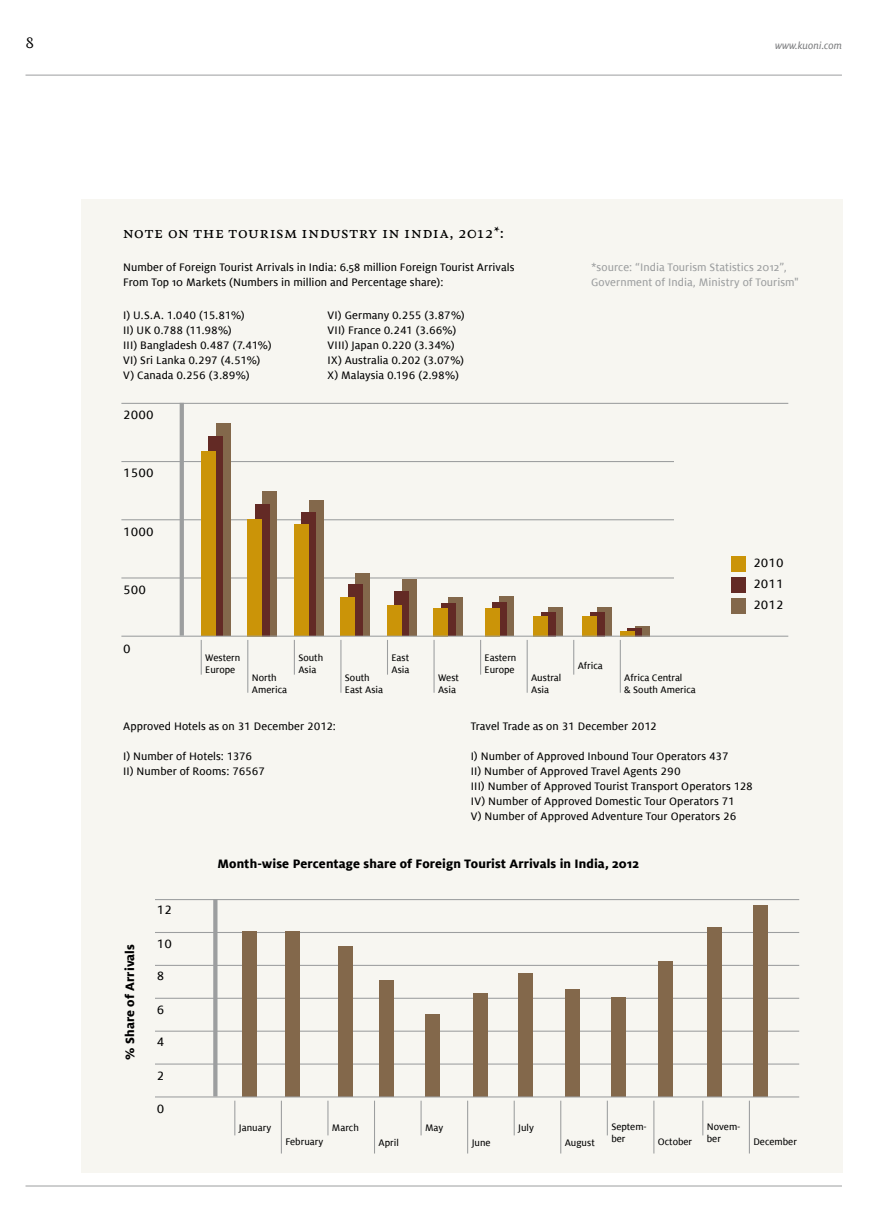
<style>
.page{position:relative;width:893px;height:1212px;background:#fff}
.page>*{position:absolute;margin:0;border:0;box-sizing:border-box;transform-origin:0 0}
.t1{font:14.25px "Kuoni Feijoa";letter-spacing:.14em;color:#000}
.t2{font:700 13.5px "KT Milo";letter-spacing:.005em;color:#000}
.t3{font:13.5px/21px "KT Milo";color:#000;text-align:justify}
.t4{font:12px/15px "KT Milo";letter-spacing:.005em;color:#000}
.t5{font:12px/15px "KT Milo";letter-spacing:.005em;color:#9c9e9f}
.t6{font:italic 10.95px "KT Milo";color:#7b7c7e}
.t7{font:10.5px/12px "KT Milo";color:#000}
.s1{font-style:inherit}
</style>
<div class="page">
<div style="left:81px;top:200px;width:761px;height:973px;background:#f7f6f1"></div>
<hr style="left:155px;top:1063px;width:644px;height:1px;background:#9c9e9f">
<hr style="left:155px;top:1030px;width:644px;height:2px;background:#9c9e9f">
<hr style="left:155px;top:998px;width:644px;height:1px;background:#9c9e9f">
<hr style="left:155px;top:965px;width:644px;height:1px;background:#9c9e9f">
<hr style="left:155px;top:932px;width:644px;height:1px;background:#9c9e9f">
<hr style="left:155px;top:899px;width:644px;height:1px;background:#9c9e9f">
<div style="left:242px;top:932px;width:15px;height:165px;background:#83684b"></div>
<div style="left:285px;top:932px;width:15px;height:165px;background:#83684b"></div>
<div style="left:338px;top:946px;width:15px;height:151px;background:#83684b"></div>
<div style="left:379px;top:980px;width:14px;height:117px;background:#83684b"></div>
<div style="left:565px;top:989px;width:15px;height:108px;background:#83684b"></div>
<div style="left:611px;top:998px;width:15px;height:99px;background:#83684b"></div>
<div style="left:658px;top:961px;width:15px;height:136px;background:#83684b"></div>
<div style="left:707px;top:927px;width:15px;height:170px;background:#83684b"></div>
<div style="left:753px;top:905px;width:15px;height:192px;background:#83684b"></div>
<div style="left:518px;top:973px;width:15px;height:124px;background:#83684b"></div>
<div style="left:473px;top:993px;width:15px;height:104px;background:#83684b"></div>
<div style="left:425px;top:1014px;width:15px;height:83px;background:#83684b"></div>
<hr style="left:155px;top:1096px;width:644px;height:1px;background:#9c9e9f">
<svg style="left:213px;top:900px;width:4px;height:196px"></svg>
<hr style="left:234px;top:1101px;width:1px;height:34px;background:#9c9e9f">
<hr style="left:327px;top:1101px;width:1px;height:34px;background:#9c9e9f">
<hr style="left:421px;top:1101px;width:1px;height:34px;background:#9c9e9f">
<hr style="left:514px;top:1101px;width:1px;height:34px;background:#9c9e9f">
<hr style="left:607px;top:1101px;width:1px;height:34px;background:#9c9e9f">
<hr style="left:702px;top:1101px;width:1px;height:34px;background:#9c9e9f">
<hr style="left:281px;top:1101px;width:1px;height:52px;background:#9c9e9f">
<hr style="left:374px;top:1101px;width:1px;height:52px;background:#9c9e9f">
<hr style="left:467px;top:1101px;width:1px;height:52px;background:#9c9e9f">
<hr style="left:560px;top:1101px;width:1px;height:52px;background:#9c9e9f">
<hr style="left:121px;top:577px;width:553px;height:1px;background:#9c9e9f">
<hr style="left:121px;top:519px;width:553px;height:1px;background:#9c9e9f">
<hr style="left:121px;top:461px;width:553px;height:1px;background:#9c9e9f">
<hr style="left:121px;top:403px;width:667px;height:1px;background:#9c9e9f">
<div style="left:216px;top:423px;width:14px;height:213px;background:#83684b"></div>
<div style="left:208px;top:436px;width:15px;height:200px;background:#632a25"></div>
<div style="left:201px;top:451px;width:15px;height:185px;background:#cb9408"></div>
<div style="left:262px;top:491px;width:15px;height:146px;background:#83684b"></div>
<div style="left:255px;top:504px;width:15px;height:133px;background:#632a25"></div>
<div style="left:247px;top:519px;width:15px;height:118px;background:#cb9408"></div>
<div style="left:309px;top:500px;width:15px;height:136px;background:#83684b"></div>
<div style="left:301px;top:512px;width:15px;height:124px;background:#632a25"></div>
<div style="left:294px;top:524px;width:15px;height:112px;background:#cb9408"></div>
<div style="left:355px;top:573px;width:15px;height:63px;background:#83684b"></div>
<div style="left:348px;top:584px;width:15px;height:52px;background:#632a25"></div>
<div style="left:340px;top:597px;width:15px;height:39px;background:#cb9408"></div>
<div style="left:402px;top:579px;width:15px;height:57px;background:#83684b"></div>
<div style="left:394px;top:591px;width:15px;height:45px;background:#632a25"></div>
<div style="left:387px;top:605px;width:15px;height:31px;background:#cb9408"></div>
<div style="left:448px;top:597px;width:15px;height:39px;background:#83684b"></div>
<div style="left:441px;top:603px;width:15px;height:33px;background:#632a25"></div>
<div style="left:433px;top:608px;width:15px;height:28px;background:#cb9408"></div>
<div style="left:500px;top:597px;width:14px;height:39px;background:#83684b"></div>
<div style="left:492px;top:603px;width:15px;height:33px;background:#632a25"></div>
<div style="left:485px;top:608px;width:15px;height:28px;background:#cb9408"></div>
<div style="left:597px;top:608px;width:15px;height:28px;background:#83684b"></div>
<div style="left:590px;top:612px;width:14px;height:24px;background:#632a25"></div>
<div style="left:582px;top:616px;width:15px;height:21px;background:#cb9408"></div>
<div style="left:548px;top:608px;width:15px;height:28px;background:#83684b"></div>
<div style="left:541px;top:612px;width:15px;height:24px;background:#632a25"></div>
<div style="left:533px;top:616px;width:15px;height:21px;background:#cb9408"></div>
<div style="left:635px;top:626px;width:14px;height:11px;background:#83684b"></div>
<div style="left:627px;top:628px;width:15px;height:9px;background:#632a25"></div>
<svg style="left:620px;top:631px;width:15px;height:5px"></svg>
<hr style="left:121px;top:636px;width:667px;height:1px;background:#9c9e9f">
<div style="left:731px;top:556px;width:15px;height:15px;background:#cb9408"></div>
<div style="left:731px;top:577px;width:15px;height:15px;background:#632a25"></div>
<div style="left:731px;top:598px;width:15px;height:15px;background:#83684b"></div>
<hr style="left:180px;top:403px;width:4px;height:233px;background:#9c9e9f">
<hr style="left:201px;top:640px;width:1px;height:35px;background:#9c9e9f">
<hr style="left:294px;top:640px;width:1px;height:35px;background:#9c9e9f">
<hr style="left:387px;top:640px;width:1px;height:35px;background:#9c9e9f">
<hr style="left:480px;top:640px;width:1px;height:35px;background:#9c9e9f">
<hr style="left:573px;top:640px;width:1px;height:35px;background:#9c9e9f">
<hr style="left:247px;top:640px;width:1px;height:53px;background:#9c9e9f">
<hr style="left:340px;top:640px;width:1px;height:53px;background:#9c9e9f">
<hr style="left:433px;top:640px;width:2px;height:53px;background:#9c9e9f">
<hr style="left:527px;top:640px;width:1px;height:53px;background:#9c9e9f">
<hr style="left:620px;top:640px;width:1px;height:53px;background:#9c9e9f">
<hr style="left:653px;top:1101px;width:1px;height:52px;background:#9c9e9f">
<hr style="left:749px;top:1101px;width:1px;height:52px;background:#9c9e9f">
<hr style="left:26px;top:1185px;width:816px;height:1px;background:#9c9e9f">
<hr style="left:26px;top:75px;width:816px;height:1px;background:#9c9e9f">
<p class="t1" style="left:26px;top:34px;width:10px">8</p>
<p class="t6" style="left:775px;top:39px;width:68px">www.kuoni.com</p>
<p class="t1" style="left:123px;top:223px;width:382px">NOTE ON THE TOURISM INDUSTRY IN INDIA, 2012*:</p>
<p class="t4" style="left:123px;top:260px;width:393px">Number of Foreign Tourist Arrivals in India: 6.58 million Foreign Tourist Arrivals<br>From Top 10 Markets (Numbers in million and Percentage share):</p>
<p class="t4" style="left:123px;top:308px;width:150px">i) U.S.A. 1.040 (15.81%)<br>ii) UK 0.788 (11.98%)<br>iii) Bangladesh 0.487 (7.41%) vi) Sri Lanka 0.297 (4.51%) v) Canada 0.256 (3.89%)</p>
<p class="t4" style="left:327px;top:308px;width:139px">vi) Germany 0.255 (3.87%) vii) France 0.241 (3.66%) viii) Japan 0.220 (3.34%) ix) Australia 0.202 (3.07%) x) Malaysia 0.196 (2.98%)</p>
<p class="t3" style="left:123px;top:404px;width:32px">2000</p>
<p class="t3" style="left:123px;top:463px;width:32px">1500</p>
<p class="t3" style="left:123px;top:521px;width:32px">1000</p>
<p class="t3" style="left:123px;top:580px;width:24px">500</p>
<p class="t5" style="left:591px;top:260px;width:209px">*source: “India Tourism Statistics 2012”,<br>Government of India, Ministry of Tourism"</p>
<p class="t3" style="left:753px;top:552px;width:32px">2010<br>2011<br>2012</p>
<p class="t3" style="left:123px;top:638px;width:9px">0</p>
<p class="t7" style="left:205px;top:651px;width:37px">Western<br>Europe</p>
<p class="t7" style="left:298px;top:651px;width:26px">South<br>Asia</p>
<p class="t7" style="left:391px;top:651px;width:19px">East<br>Asia</p>
<p class="t7" style="left:485px;top:651px;width:33px">Eastern<br>Europe</p>
<p class="t7" style="left:578px;top:660px;width:27px">Africa</p>
<p class="t7" style="left:252px;top:671px;width:37px">North<br>America</p>
<p class="t7" style="left:345px;top:671px;width:40px">South<br>East Asia</p>
<p class="t7" style="left:438px;top:671px;width:22px">West<br>Asia</p>
<p class="t7" style="left:531px;top:671px;width:31px">Austral<br>Asia</p>
<p class="t7" style="left:624px;top:671px;width:73px">Africa Central<br>&amp; South America</p>
<p class="t4" style="left:123px;top:718px;width:214px">Approved Hotels as on 31 December 2012:</p>
<p class="t4" style="left:123px;top:748px;width:143px">i) Number of Hotels: 1376 ii) Number of Rooms: 76567</p>
<p class="t4" style="left:471px;top:718px;width:188px">Travel Trade as on 31 December 2012</p>
<p class="t4" style="left:471px;top:748px;width:284px">i) Number of Approved Inbound Tour Operators 437<br>ii) Number of Approved Travel Agents 290<br>iii) Number of Approved Tourist Transport Operators 128 iv) Number of Approved Domestic Tour Operators 71<br>v) Number of Approved Adventure Tour Operators 26</p>
<p class="t2" style="left:122px;top:1060px;width:117px;rotate:-90deg"><span class="s1">% S</span>hare of Arrivals</p>
<p class="t3" style="left:157px;top:899px;width:17px">12</p>
<p class="t3" style="left:157px;top:933px;width:17px">10</p>
<p class="t3" style="left:157px;top:965px;width:9px">8</p>
<p class="t3" style="left:157px;top:999px;width:9px">6</p>
<p class="t3" style="left:157px;top:1031px;width:9px">4</p>
<p class="t3" style="left:157px;top:1065px;width:9px">2</p>
<p class="t3" style="left:157px;top:1099px;width:9px">0</p>
<p class="t2" style="left:217px;top:855px;width:423px"><span class="s1">M</span>onth-wise Percentage share of Foreign Tourist Arrivals in India, 2012</p>
<p class="t7" style="left:239px;top:1121px;width:34px">January</p>
<p class="t7" style="left:332px;top:1121px;width:28px">March</p>
<p class="t7" style="left:425px;top:1121px;width:20px">May</p>
<p class="t7" style="left:518px;top:1121px;width:17px">July</p>
<p class="t7" style="left:611px;top:1121px;width:37px">Septem&shy;ber</p>
<p class="t7" style="left:707px;top:1121px;width:35px">Novem&shy;ber</p>
<p class="t7" style="left:285px;top:1135px;width:39px">February</p>
<p class="t7" style="left:379px;top:1137px;width:22px">April</p>
<p class="t7" style="left:472px;top:1137px;width:20px">June</p>
<p class="t7" style="left:565px;top:1137px;width:31px">August</p>
<p class="t7" style="left:658px;top:1136px;width:36px">October</p>
<p class="t7" style="left:753px;top:1136px;width:45px">December</p>
</div>
